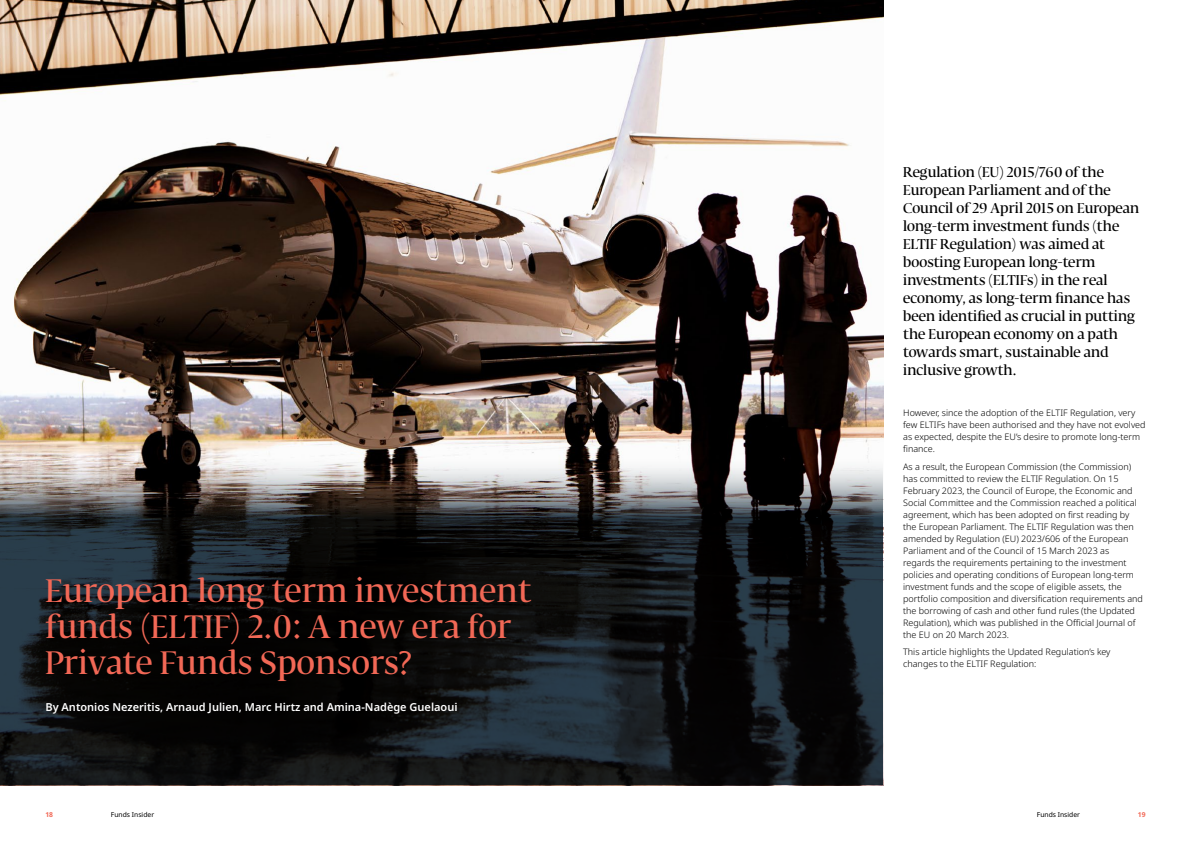
<style>
.page{position:relative;width:1191px;height:842px;background:#fff}
.page>*{position:absolute;margin:0;border:0;box-sizing:border-box;transform-origin:0 0}
.t1{font:500 32px/36px "Fedra Serif Display";letter-spacing:.02em;color:#f26856}
.t2{font:500 14px/18px "Fedra Serif Display";letter-spacing:.01em;color:#000}
.t3{font:600 11px "Noto Sans";color:#fff}
.t4{font:300 9px/12px "Noto Sans";color:#000}
.t5{font:6.8px "Noto Sans";color:#000}
.t6{font:700 6.8px "Noto Sans";color:#f26856}
</style>
<div class="page">
<img style="left:0;top:0;width:883px;height:455px">
<svg style="left:0;top:455px;width:883px;height:330px;background:#232528"></svg>
<h1 class="t1" style="left:45px;top:576px;width:487px">European long term investment funds (ELTIF) 2.0: A new era for<br>Private Funds Sponsors?</h1>
<p class="t3" style="left:45px;top:700px;width:414px">By Antonios Nezeritis, Arnaud Julien, Marc Hirtz and Amina-Nadège Guelaoui</p>
<p class="t2" style="left:903px;top:164px;width:237px">Regulation (EU) 2015/760 of the<br>European Parliament and of the<br>Council of 29 April 2015 on European long-term investment funds (the<br>ELTIF Regulation) was aimed at boosting European long-term investments (ELTIFs) in the real economy, as long-term finance has been identified as crucial in putting the European economy on a path towards smart, sustainable and inclusive growth.</p>
<p class="t4" style="left:903px;top:407px;width:244px">However, since the adoption of the ELTIF Regulation, very few ELTIFs have been authorised and they have not evolved as expected, despite the EU’s desire to promote long-term finance.</p>
<p class="t4" style="left:903px;top:461px;width:241px">As a result, the European Commission (the Commission) has committed to review the ELTIF Regulation. On 15<br>February 2023, the Council of Europe, the Economic and Social Committee and the Commission reached a political agreement, which has been adopted on first reading by the European Parliament. The ELTIF Regulation was then amended by Regulation (EU) 2023/606 of the European Parliament and of the Council of 15 March 2023 as regards the requirements pertaining to the investment policies and operating conditions of European long-term investment funds and the scope of eligible assets, the portfolio composition and diversification requirements and the borrowing of cash and other fund rules (the Updated Regulation), which was published in the Official Journal of the EU on 20 March 2023.</p>
<p class="t4" style="left:903px;top:646px;width:209px">This article highlights the Updated Regulation’s key changes to the ELTIF Regulation:</p>
<p class="t6" style="left:45px;top:811px;width:9px">18</p>
<p class="t5" style="left:111px;top:811px;width:45px">Funds Insider</p>
<p class="t5" style="left:1036px;top:811px;width:45px">Funds Insider</p>
<p class="t6" style="left:1137px;top:811px;width:9px">19</p>
</div>
